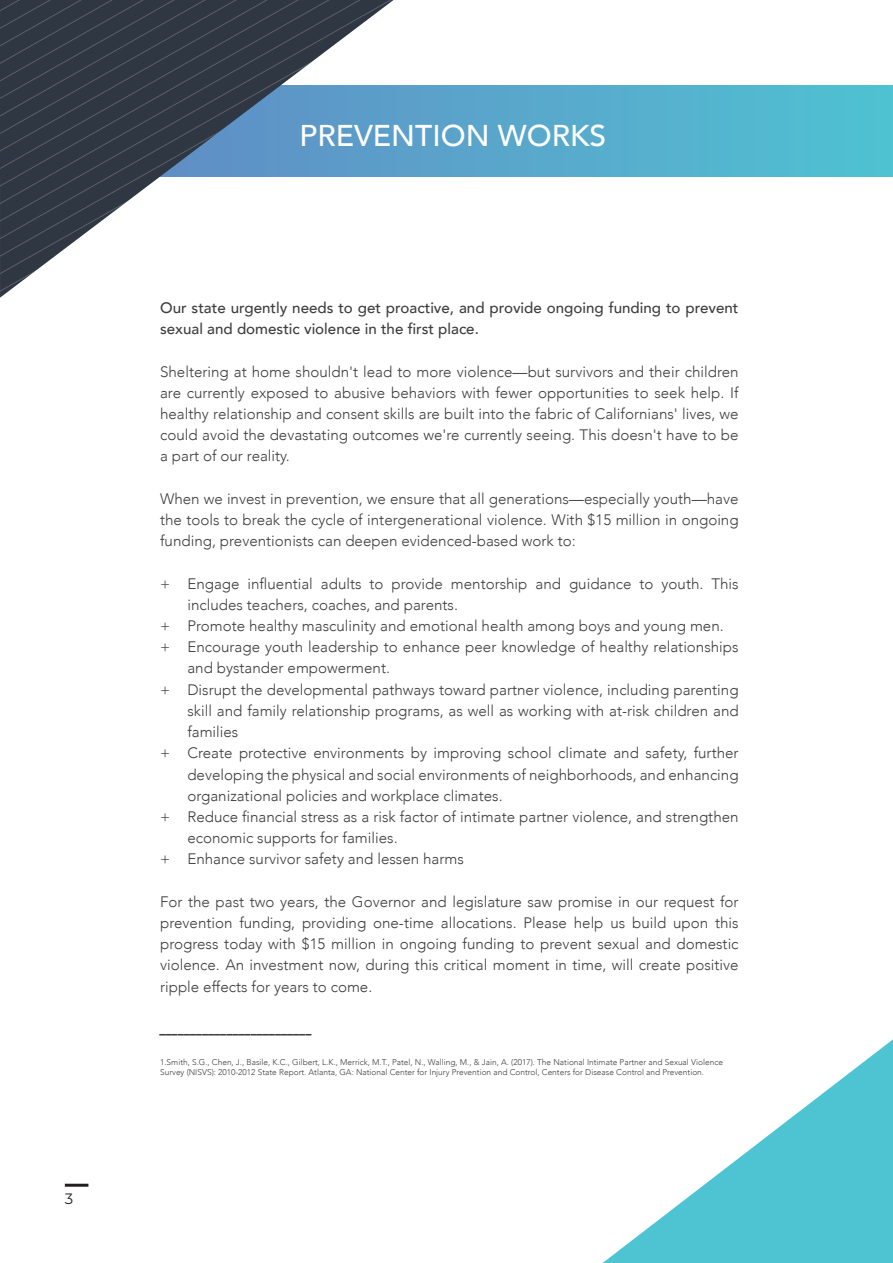
<style>
.page{position:relative;width:893px;height:1263px;background:#fff}
.page>*{position:absolute;margin:0;border:0;box-sizing:border-box;transform-origin:0 0}
.t1{font:500 30px "Avenir";color:#fff}
.Paragraph_Style_3{font:300 15.15px/21.1px "Avenir";color:#3e3e3f;text-align:justify}
.Paragraph_Style_3-2{font:500 15.15px/21.1px "Avenir";color:#3e3e3f}
.t2{font:15px "Montserrat";color:#231f20}
.exponent{font:italic 700 13.65px "Roboto";color:#3e3e3f}
.exponent-2{font:300 8.4px/10.1px "Avenir";color:#3e3e3f}
</style>
<div class="page">
<svg style="left:393px;top:85px;width:500px;height:92px;background:#55b0cd"></svg>
<svg style="left:0;top:0;width:393px;height:298px;background:#48596a"></svg>
<svg style="left:33px;top:159px;width:360px;height:139px"></svg>
<svg style="left:603px;top:1039px;width:290px;height:224px"></svg>
<hr style="left:65px;top:1184px;width:23px;height:3px;background:#231f20">
<p class="t2" style="left:65px;top:1188px;width:10px">3</p>
<p class="t1" style="left:300px;top:109px;width:308px">PREVENTION WORKS</p>
<p class="Paragraph_Style_3-2" style="left:160px;top:296px;width:580px">Our state urgently needs to get proactive, and provide ongoing funding to prevent sexual and domestic violence in the first place.</p>
<p class="Paragraph_Style_3" style="left:160px;top:361px;width:580px">Sheltering at home shouldn't lead to more violence—but survivors and their children are currently exposed to abusive behaviors with fewer opportunities to seek help. If healthy relationship and consent skills are built into the fabric of Californians' lives, we could avoid the devastating outcomes we're currently seeing. This doesn't have to be a part of our reality.</p>
<p class="Paragraph_Style_3" style="left:160px;top:488px;width:580px">When we invest in prevention, we ensure that all generations—especially youth—have the tools to break the cycle of intergenerational violence. With $15 million in ongoing funding, preventionists can deepen evidenced-based work to:</p>
<p class="Paragraph_Style_3" style="left:187px;top:573px;width:553px;text-indent:-27px">+ Engage influential adults to provide mentorship and guidance to youth. This includes teachers, coaches, and parents.</p>
<p class="Paragraph_Style_3" style="left:160px;top:615px;width:565px">+ Promote healthy masculinity and emotional health among boys and young men.</p>
<p class="Paragraph_Style_3" style="left:187px;top:636px;width:553px;text-indent:-27px">+ Encourage youth leadership to enhance peer knowledge of healthy relationships and bystander empowerment.</p>
<p class="Paragraph_Style_3" style="left:187px;top:679px;width:553px;text-indent:-27px">+ Disrupt the developmental pathways toward partner violence, including parenting skill and family relationship programs, as well as working with at-risk children and families</p>
<p class="Paragraph_Style_3" style="left:187px;top:742px;width:553px;text-indent:-27px">+ Create protective environments by improving school climate and safety, further developing the physical and social environments of neighborhoods, and enhancing organizational policies and workplace climates.</p>
<p class="Paragraph_Style_3" style="left:187px;top:806px;width:553px;text-indent:-27px">+ Reduce financial stress as a risk factor of intimate partner violence, and strengthen economic supports for families.</p>
<p class="Paragraph_Style_3" style="left:160px;top:849px;width:305px">+ Enhance survivor safety and lessen harms</p>
<p class="Paragraph_Style_3" style="left:160px;top:891px;width:580px">For the past two years, the Governor and legislature saw promise in our request for prevention funding, providing one-time allocations. Please help us build upon this progress today with $15 million in ongoing funding to prevent sexual and domestic violence. An investment now, during this critical moment in time, will create positive ripple effects for years to come.</p>
<p class="exponent" style="left:160px;top:1019px;width:154px">_________________________</p>
<p class="exponent-2" style="left:160px;top:1057px;width:564px">1.Smith, S.G., Chen, J., Basile, K.C., Gilbert, L.K., Merrick, M.T., Patel, N., Walling, M., &amp; Jain, A. (2017). The National Intimate Partner and Sexual Violence<br>Survey (NISVS): 2010-2012 State Report. Atlanta, GA: National Center for Injury Prevention and Control, Centers for Disease Control and Prevention.</p>
</div>
